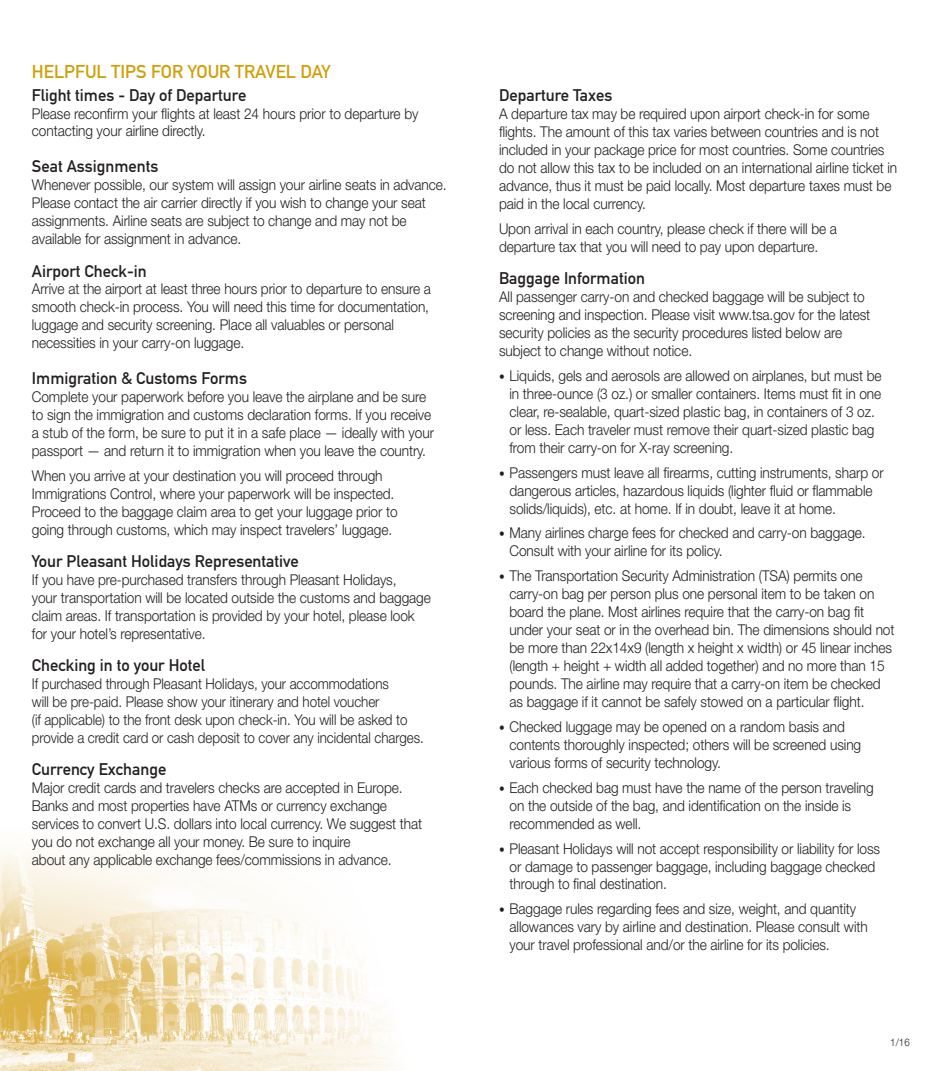
<style>
.page{position:relative;width:945px;height:1071px;background:#fff}
.page>*{position:absolute;margin:0;border:0;box-sizing:border-box;transform-origin:0 0}
.t1{font:18.38px "DIN Mittelschrift Std";color:#d0a00a}
.t2{font:16.62px "DIN Mittelschrift Std";color:#231f20}
.t3{font:300 14.88px/18px "Helvetica Neue LT Std";letter-spacing:-.005em;color:#231f20;scale:.92 1}
.t4{font:300 14.88px/18px "Helvetica Neue LT Std";letter-spacing:-.005em;color:#231f20;scale:.9 1}
.t5{font:300 10.5px "Helvetica Neue LT Std";color:#231f20;scale:.93 1}
.s1{font-size:12.25px}
</style>
<div class="page">
<img style="left:0;top:851px;width:393px;height:220px">
<p class="t1" style="left:32px;top:61px;width:300px">HELPFUL TIPS FOR YOUR TRAVEL DAY</p>
<p class="t2" style="left:32px;top:85px;width:216px">Flight times - Day of Departure</p>
<p class="t3" style="left:32px;top:104px;width:422px">Please reconfirm your flights at least 24 hours prior to departure by contacting your airline directly.</p>
<p class="t2" style="left:32px;top:157px;width:128px">Seat Assignments</p>
<p class="t3" style="left:32px;top:176px;width:452px">Whenever possible, our system will assign your airline seats in advance.<br>Please contact the air carrier directly if you wish to change your seat assignments. Airline seats are subject to change and may not be available for assignment in advance.</p>
<p class="t2" style="left:32px;top:261px;width:116px">Airport Check-in</p>
<p class="t3" style="left:32px;top:280px;width:435px">Arrive at the airport at least three hours prior to departure to ensure a smooth check-in process. You will need this time for documentation, luggage and security screening. Place all valuables or personal necessities in your carry-on luggage.</p>
<p class="t2" style="left:32px;top:368px;width:217px">Immigration &amp; Customs Forms</p>
<p class="t3" style="left:32px;top:387px;width:438px">Complete your paperwork before you leave the airplane and be sure to sign the immigration and customs declaration forms. If you receive a stub of the form, be sure to put it in a safe place — ideally with your passport — and return it to immigration when you leave the country.</p>
<p class="t3" style="left:32px;top:466px;width:399px">When you arrive at your destination you will proceed through<br>Immigrations Control, where your paperwork will be inspected.<br>Proceed to the baggage claim area to get your luggage prior to</p>
<p class="t3" style="left:32px;top:520px;width:393px">going through customs, which may inspect travelers’ luggage.</p>
<p class="t2" style="left:32px;top:551px;width:268px">Your Pleasant Holidays Representative</p>
<p class="t3" style="left:32px;top:570px;width:398px">If you have pre-purchased transfers through Pleasant Holidays,</p>
<p class="t3" style="left:32px;top:588px;width:435px">your transportation will be located outside the customs and baggage claim areas. If transportation is provided by your hotel, please look</p>
<p class="t3" style="left:32px;top:624px;width:190px">for your hotel’s representative.</p>
<p class="t2" style="left:32px;top:655px;width:175px">Checking in to your Hotel</p>
<p class="t4" style="left:32px;top:674px;width:398px">If purchased through Pleasant Holidays, your accommodations</p>
<p class="t4" style="left:32px;top:692px;width:388px">will be pre-paid. Please show your itinerary and hotel voucher</p>
<p class="t4" style="left:32px;top:710px;width:437px">(if applicable) to the front desk upon check-in. You will be asked to provide a credit card or cash deposit to cover any incidental charges.</p>
<p class="t2" style="left:32px;top:760px;width:136px">Currency Exchange</p>
<p class="t3" style="left:32px;top:779px;width:404px">Major credit cards and travelers checks are accepted in Europe.<br>Banks and most properties have ATMs or currency exchange</p>
<p class="t3" style="left:32px;top:814px;width:426px">services to convert U.S. dollars into local currency. We suggest that you do not exchange all your money. Be sure to inquire</p>
<p class="t3" style="left:32px;top:850px;width:392px">about any applicable exchange fees/commissions in advance.</p>
<p class="t2" style="left:499px;top:86px;width:115px">Departure Taxes</p>
<p class="t3" style="left:499px;top:105px;width:434px">A departure tax may be required upon airport check-in for some flights. The amount of this tax varies between countries and is not included in your package price for most countries. Some countries do not allow this tax to be included on an international airline ticket in advance, thus it must be paid locally. Most departure taxes must be paid in the local currency.</p>
<p class="t3" style="left:499px;top:219px;width:369px">Upon arrival in each country, please check if there will be a departure tax that you will need to pay upon departure.</p>
<p class="t2" style="left:499px;top:268px;width:147px">Baggage Information</p>
<p class="t3" style="left:499px;top:287px;width:405px">All passenger carry-on and checked baggage will be subject to screening and inspection. Please visit www.tsa.gov for the latest security policies as the security procedures listed below are</p>
<p class="t3" style="left:499px;top:341px;width:211px">subject to change without notice.</p>
<p class="t3" style="left:509px;top:366px;width:406px;text-align:justify;text-indent:-10px"><span class="s1">•</span> Liquids, gels and aerosols are allowed on airplanes, but must be in three-ounce (3 oz.) or smaller containers. Items must fit in one clear, re-sealable, quart-sized plastic bag, in containers of 3 oz.</p>
<p class="t3" style="left:509px;top:420px;width:398px">or less. Each traveler must remove their quart-sized plastic bag from their carry-on for X-ray screening.</p>
<p class="t3" style="left:509px;top:463px;width:408px;text-indent:-10px"><span class="s1">•</span> Passengers must leave all firearms, cutting instruments, sharp or dangerous articles, hazardous liquids (lighter fluid or flammable solids/liquids), etc. at home. If in doubt, leave it at home.</p>
<p class="t3" style="left:509px;top:524px;width:388px;text-indent:-10px"><span class="s1">•</span> Many airlines charge fees for checked and carry-on baggage.<br>Consult with your airline for its policy.</p>
<p class="t3" style="left:509px;top:567px;width:420px;text-indent:-10px"><span class="s1">•</span> The Transportation Security Administration (TSA) permits one carry-on bag per person plus one personal item to be taken on board the plane. Most airlines require that the carry-on bag fit under your seat or in the overhead bin. The dimensions should not be more than 22x14x9 (length x height x width) or 45 linear inches (length + height + width all added together) and no more than 15 pounds. The airline may require that a carry-on item be checked as baggage if it cannot be safely stowed on a particular flight.</p>
<p class="t3" style="left:509px;top:717px;width:384px;text-indent:-10px"><span class="s1">•</span> Checked luggage may be opened on a random basis and contents thoroughly inspected; others will be screened using various forms of security technology.</p>
<p class="t3" style="left:509px;top:778px;width:397px;text-indent:-10px"><span class="s1">•</span> Each checked bag must have the name of the person traveling on the outside of the bag, and identification on the inside is recommended as well.</p>
<p class="t3" style="left:509px;top:839px;width:404px;text-indent:-10px"><span class="s1">•</span> Pleasant Holidays will not accept responsibility or liability for loss or damage to passenger baggage, including baggage checked through to final destination.</p>
<p class="t3" style="left:509px;top:900px;width:391px;text-indent:-10px"><span class="s1">•</span> Baggage rules regarding fees and size, weight, and quantity allowances vary by airline and destination. Please consult with your travel professional and/or the airline for its policies.</p>
<p class="t5" style="left:890px;top:1036px;width:23px">1/16</p>
</div>
